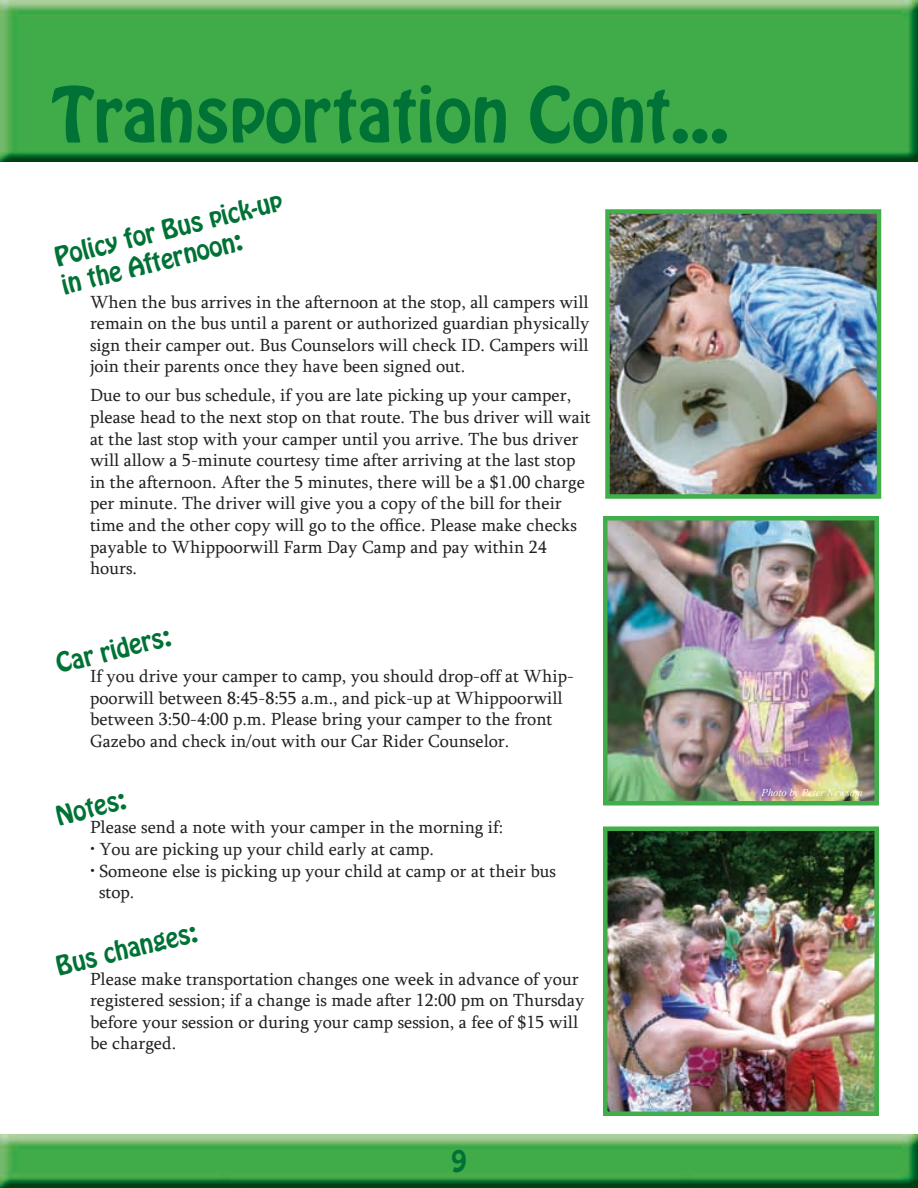
<style>
.page{position:relative;width:918px;height:1188px;background:#fff}
.page>*{position:absolute;margin:0;border:0;box-sizing:border-box;transform-origin:0 0}
.t1{font:67.5px "Hobo Std";color:#007236}
.t2{font:27px "Hobo Std";color:#007236}
.t3{font:24px/28.8px "Hobo Std";color:#007236}
.t4{font:18px/21.6px "Sylfaen";color:#231f20}
.t5{font:italic 10.5px "Times New Roman";color:#fff}
</style>
<div class="page">
<img style="left:0;top:0;width:918px;height:162px">
<img style="left:605px;top:209px;width:276px;height:290px">
<img style="left:603px;top:826px;width:276px;height:290px">
<img style="left:603px;top:516px;width:276px;height:290px">
<img style="left:0;top:1135px;width:918px;height:53px">
<h1 class="t1" style="left:52px;top:68px;width:679px">Transportation Cont...</h1>
<h3 class="t3" style="left:52px;top:243px;width:235px;rotate:-14deg">Policy for Bus pick-up in the Afternoon:</h3>
<p class="t4" style="left:90px;top:290px;width:501px;text-align:justify">When the bus arrives in the afternoon at the stop, all campers will remain on the bus until a parent or authorized guardian physically sign their camper out. Bus Counselors will check ID. Campers will join their parents once they have been signed out.</p>
<p class="t4" style="left:90px;top:384px;width:502px">Due to our bus schedule, if you are late picking up your camper, please head to the next stop on that route. The bus driver will wait at the last stop with your camper until you arrive. The bus driver will allow a 5-minute courtesy time after arriving at the last stop in the afternoon. After the 5 minutes, there will be a $1.00 charge per minute. The driver will give you a copy of the bill for their time and the other copy will go to the office. Please make checks payable to Whippoorwill Farm Day Camp and pay within 24 hours.</p>
<h3 class="t3" style="left:53px;top:650px;width:118px;rotate:-14deg">Car riders:</h3>
<p class="t4" style="left:90px;top:665px;width:485px">If you drive your camper to camp, you should drop-off at Whip&shy;poorwill between 8:45-8:55 a.m., and pick-up at Whippoorwill between 3:50-4:00 p.m. Please bring your camper to the front Gazebo and check in/out with our Car Rider Counselor.</p>
<h3 class="t3" style="left:53px;top:803px;width:72px;rotate:-14deg">Notes:</h3>
<p class="t4" style="left:90px;top:816px;width:415px">Please send a note with your camper in the morning if:</p>
<p class="t4" style="left:90px;top:838px;width:346px">• You are picking up your child early at camp.</p>
<p class="t4" style="left:99px;top:859px;width:459px;text-indent:-9px">• Someone else is picking up your child at camp or at their bus stop.</p>
<h3 class="t3" style="left:53px;top:953px;width:146px;rotate:-14deg">Bus changes:</h3>
<p class="t4" style="left:90px;top:967px;width:496px">Please make transportation changes one week in advance of your registered session; if a change is made after 12:00 pm on Thursday before your session or during your camp session, a fee of $15 will be charged.</p>
<p class="t5" style="left:762px;top:785px;width:103px">Photo by Peter Newsom</p>
<h2 class="t2" style="left:451px;top:1142px;width:17px">9</h2>
</div>
